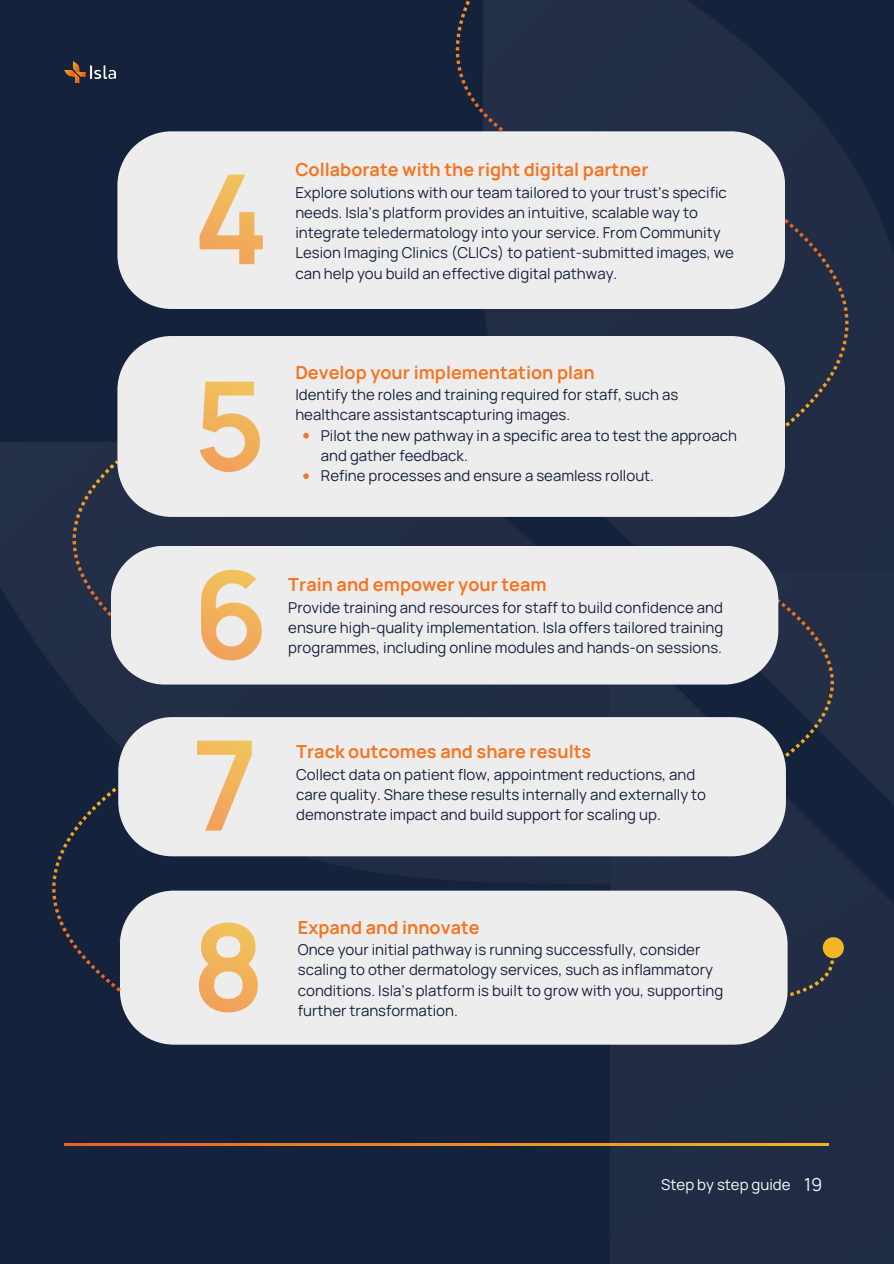
<style>
.page{position:relative;width:894px;height:1264px;background:#fff}
.page>*{position:absolute;margin:0;border:0;box-sizing:border-box;transform-origin:0 0}
.t1{font:700 18px "Manrope";color:#f47522}
.t2{font:18px "Manrope";color:#fff}
.t3{font:15px/20.2px "Manrope";color:#15223c}
.t4{font:15px "Manrope";color:#fdfdfd}
</style>
<div class="page">
<img style="left:0;top:0;width:893px;height:1263px">
<svg style="left:764px;top:583px;width:78px;height:174px"></svg>
<div style="left:69px;top:458px;width:50px;height:158px;background:#242f47"></div>
<div style="left:783px;top:219px;width:65px;height:207px;background:#212d44"></div>
<svg style="left:118px;top:937px;width:715px;height:74px;fill:#222d45"></svg>
<svg style="left:455px;top:0;width:48px;height:131px"></svg>
<div style="left:117px;top:131px;width:667px;height:178px;background:#eeedee"></div>
<div style="left:117px;top:336px;width:667px;height:181px;background:#eeedee"></div>
<div style="left:111px;top:545px;width:667px;height:139px;background:#eeedee"></div>
<div style="left:118px;top:717px;width:667px;height:139px;background:#eeedee"></div>
<div style="left:120px;top:890px;width:667px;height:154px;background:#eeedee"></div>
<div style="left:51px;top:785px;width:70px;height:207px;background:#15223c"></div>
<svg style="left:65px;top:1142px;width:763px;height:3px"></svg>
<div style="left:822px;top:937px;width:21px;height:21px;background:#f3b625;border-radius:50%"></div>
<img style="left:65px;top:61px;width:50px;height:21px">
<img style="left:199px;top:174px;width:63px;height:92px">
<img style="left:200px;top:381px;width:63px;height:90px">
<img style="left:198px;top:569px;width:66px;height:91px">
<img style="left:197px;top:740px;width:67px;height:94px">
<svg style="left:303px;top:433px;width:6px;height:5px"></svg>
<svg style="left:303px;top:473px;width:6px;height:6px"></svg>
<img style="left:197px;top:922px;width:65px;height:90px">
<p class="t1" style="left:295px;top:157px;width:354px">Collaborate with the right digital partner</p>
<p class="t3" style="left:295px;top:182px;width:440px">Explore solutions with our team tailored to your trust’s specific needs. Isla’s platform provides an intuitive, scalable way to integrate teledermatology into your service. From Community Lesion Imaging Clinics (CLICs) to patient-submitted images, we can help you build an effective digital pathway.</p>
<p class="t1" style="left:295px;top:359px;width:301px">Develop your implementation plan</p>
<p class="t3" style="left:295px;top:384px;width:384px">Identify the roles and training required for staff, such as healthcare assistantscapturing images.</p>
<p class="t3" style="left:321px;top:425px;width:417px">Pilot the new pathway in a specific area to test the approach and gather feedback.</p>
<p class="t3" style="left:321px;top:465px;width:334px">Refine processes and ensure a seamless rollout.</p>
<p class="t1" style="left:288px;top:572px;width:260px">Train and empower your team</p>
<p class="t3" style="left:288px;top:597px;width:436px;text-align:justify">Provide training and resources for staff to build confidence and ensure high-quality implementation. Isla offers tailored training programmes, including online modules and hands-on sessions.</p>
<p class="t1" style="left:296px;top:739px;width:296px">Track outcomes and share results</p>
<p class="t3" style="left:296px;top:763px;width:411px">Collect data on patient flow, appointment reductions, and care quality. Share these results internally and externally to demonstrate impact and build support for scaling up.</p>
<p class="t1" style="left:298px;top:914px;width:183px">Expand and innovate</p>
<p class="t3" style="left:298px;top:939px;width:427px">Once your initial pathway is running successfully, consider scaling to other dermatology services, such as inflammatory conditions. Isla’s platform is built to grow with you, supporting further transformation.</p>
<p class="t4" style="left:661px;top:1173px;width:131px">Step by step guide</p>
<p class="t2" style="left:804px;top:1172px;width:20px">19</p>
</div>
